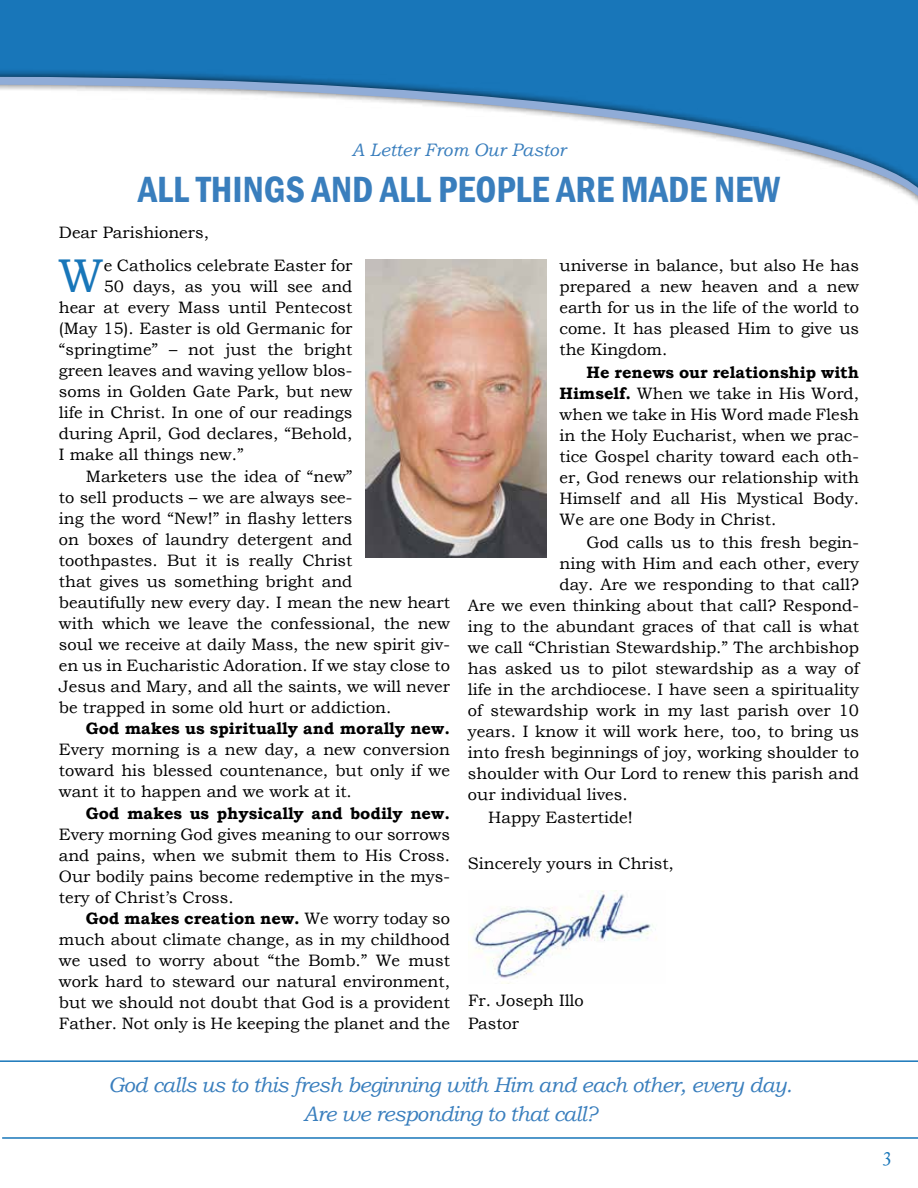
<style>
.page{position:relative;width:918px;height:1188px;background:#fff}
.page>*{position:absolute;margin:0;border:0;box-sizing:border-box;transform-origin:0 0}
.t1{font:47.4px "Bookman Old Style";color:#1876b9}
.t2{font:600 condensed 37.5px "Franklin Gothic";color:#397ebd}
.t3{font:italic 21px/28.5px "Bookman Old Style";letter-spacing:-.03em;color:#397ebd;text-align:center}
.t4{font:21px "Adobe Caslon Pro";color:#1876b9}
.t5{font:italic 18px "Bookman Old Style";color:#397ebd}
.t6{font:16.5px/21px "Bookman Old Style";color:#000;text-align:justify}
.t7{font:700 16.5px "Bookman Old Style";color:#000}
.s1{font-weight:700}
</style>
<div class="page">
<div style="left:0;top:0;width:918px;height:212px;background:#1876b9"></div>
<div style="left:0;top:69px;width:918px;height:152px;background:#000;opacity:.75"></div>
<svg style="left:0;top:77px;width:918px;height:138px;fill:#fff"></svg>
<img style="left:470px;top:891px;width:186px;height:88px">
<img style="left:366px;top:259px;width:180px;height:299px">
<hr style="left:0;top:1060px;width:918px;height:2px;background:#1876b9">
<hr style="left:2px;top:1137px;width:916px;height:2px;background:#1876b9">
<p class="t5" style="left:352px;top:138px;width:216px">A Letter From Our Pastor</p>
<h2 class="t2" style="left:138px;top:164px;width:643px">ALL THINGS AND ALL PEOPLE ARE MADE NEW</h2>
<p class="t6" style="left:59px;top:222px;width:152px">Dear Parishioners,</p>
<h1 class="t1" style="left:58px;top:245px;width:47px">W</h1>
<p class="t6" style="left:104px;top:255px;width:250px">e Catholics celebrate Easter for</p>
<p class="t6" style="left:104px;top:276px;width:250px">50 days, as you will see and</p>
<p class="t6" style="left:59px;top:297px;width:295px">hear at every Mass until Pentecost</p>
<p class="t6" style="left:59px;top:318px;width:295px">(May 15). Easter is old Germanic for</p>
<p class="t6" style="left:59px;top:339px;width:295px">“springtime” – not just the bright</p>
<p class="t6" style="left:59px;top:360px;width:295px">green leaves and waving yellow blos-</p>
<p class="t6" style="left:59px;top:381px;width:295px">soms in Golden Gate Park, but new</p>
<p class="t6" style="left:59px;top:402px;width:295px">life in Christ. In one of our readings</p>
<p class="t6" style="left:59px;top:423px;width:295px">during April, God declares, “Behold,</p>
<p class="t6" style="left:59px;top:444px;width:186px">I make all things new.”</p>
<p class="t6" style="left:86px;top:466px;width:268px">Marketers use the idea of “new”</p>
<p class="t6" style="left:59px;top:487px;width:295px">to sell products – we are always see-</p>
<p class="t6" style="left:59px;top:508px;width:295px">ing the word “New!” in flashy letters</p>
<p class="t6" style="left:59px;top:529px;width:295px">on boxes of laundry detergent and</p>
<p class="t6" style="left:59px;top:550px;width:295px">toothpastes. But it is really Christ</p>
<p class="t6" style="left:59px;top:571px;width:295px">that gives us something bright and</p>
<p class="t6" style="left:59px;top:592px;width:393px">beautifully new every day. I mean the new heart</p>
<p class="t6" style="left:59px;top:613px;width:393px">with which we leave the confessional, the new</p>
<p class="t6" style="left:59px;top:634px;width:393px">soul we receive at daily Mass, the new spirit giv-</p>
<p class="t6" style="left:59px;top:655px;width:393px">en us in Eucharistic Adoration. If we stay close to</p>
<p class="t6" style="left:59px;top:676px;width:393px">Jesus and Mary, and all the saints, we will never</p>
<p class="t6" style="left:59px;top:697px;width:334px">be trapped in some old hurt or addiction.</p>
<p class="t7" style="left:86px;top:717px;width:366px">God makes us spiritually and morally new.</p>
<p class="t6" style="left:59px;top:739px;width:393px">Every morning is a new day, a new conversion toward his blessed countenance, but only if we want it to happen and we work at it.</p>
<p class="t7" style="left:86px;top:801px;width:366px">God makes us physically and bodily new.</p>
<p class="t6" style="left:59px;top:824px;width:393px">Every morning God gives meaning to our sorrows and pains, when we submit them to His Cross.<br>Our bodily pains become redemptive in the mys&shy;tery of Christ’s Cross.</p>
<p class="t6" style="left:59px;top:908px;width:393px;text-indent:27px"><span class="s1">God makes creation new.</span> We worry today so much about climate change, as in my childhood we used to worry about “the Bomb.” We must work hard to steward our natural environment, but we should not doubt that God is a provident Father. Not only is He keeping the planet and the</p>
<p class="t6" style="left:560px;top:255px;width:301px">universe in balance, but also He has prepared a new heaven and a new earth for us in the life of the world to come. It has pleased Him to give us the Kingdom.</p>
<p class="t6" style="left:560px;top:362px;width:301px;text-indent:27px"><span class="s1">He renews our relationship with Himself.</span> When we take in His Word, when we take in His Word made Flesh in the Holy Eucharist, when we prac&shy;tice Gospel charity toward each oth&shy;er, God renews our relationship with Himself and all His Mystical Body.<br>We are one Body in Christ.</p>
<p class="t6" style="left:586px;top:532px;width:274px">God calls us to this fresh begin-</p>
<p class="t6" style="left:560px;top:553px;width:301px">ning with Him and each other, every</p>
<p class="t6" style="left:560px;top:574px;width:301px">day. Are we responding to that call?</p>
<p class="t6" style="left:468px;top:595px;width:393px">Are we even thinking about that call? Respond-</p>
<p class="t6" style="left:468px;top:616px;width:393px">ing to the abundant graces of that call is what</p>
<p class="t6" style="left:468px;top:637px;width:393px">we call “Christian Stewardship.” The archbishop</p>
<p class="t6" style="left:468px;top:658px;width:393px">has asked us to pilot stewardship as a way of</p>
<p class="t6" style="left:468px;top:679px;width:393px">life in the archdiocese. I have seen a spirituality</p>
<p class="t6" style="left:468px;top:700px;width:393px">of stewardship work in my last parish over 10</p>
<p class="t6" style="left:468px;top:721px;width:393px">years. I know it will work here, too, to bring us</p>
<p class="t6" style="left:468px;top:742px;width:393px">into fresh beginnings of joy, working shoulder to</p>
<p class="t6" style="left:468px;top:763px;width:393px">shoulder with Our Lord to renew this parish and</p>
<p class="t6" style="left:468px;top:784px;width:161px">our individual lives.</p>
<p class="t6" style="left:488px;top:807px;width:146px">Happy Eastertide!</p>
<p class="t6" style="left:468px;top:853px;width:207px">Sincerely yours in Christ,</p>
<p class="t6" style="left:468px;top:989px;width:117px;line-height:23px">Fr. Joseph Illo<br>Pastor</p>
<p class="t3" style="left:108px;top:1071px;width:686px">God calls us to this fresh beginning with Him and each other, every day.<br>Are we responding to that call?</p>
<p class="t4" style="left:882px;top:1142px;width:12px">3</p>
</div>
